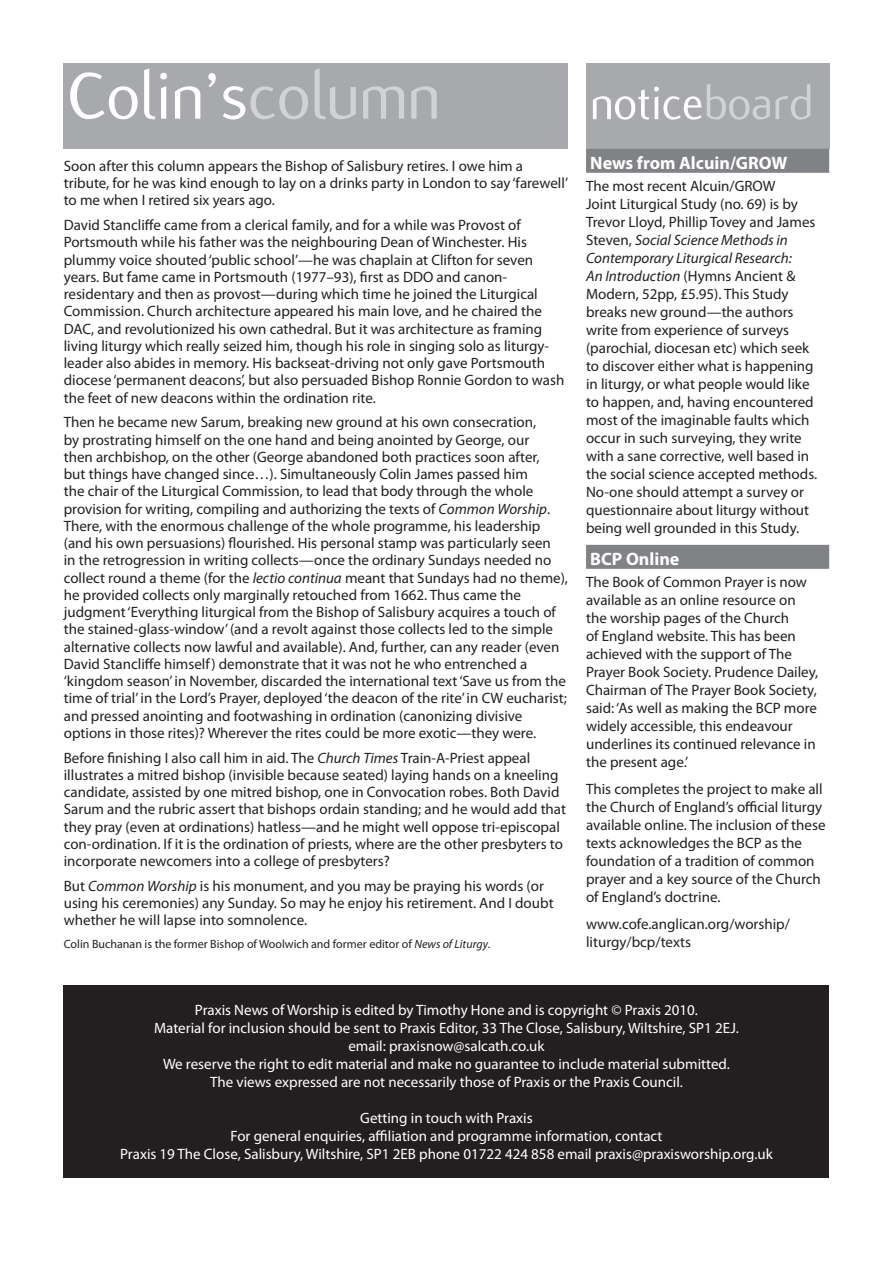
<style>
.page{position:relative;width:893px;height:1263px;background:#fff}
.page>*{position:absolute;margin:0;border:0;box-sizing:border-box;transform-origin:0 0}
.Header_text{font:72px "Flux";color:#fff}
.Header_text_medium{font:51px "Flux";color:#fff}
.Article_Header_2{font:700 18px "Myriad Pro";color:#fff}
.Column_body_tight_no{font:15px/17.2px "Myriad Pro";color:#231f20}
.Column_body_non-j{font:15px/18px "Myriad Pro";color:#231f20}
.Centred_body{font:15px "Myriad Pro";color:#fff}
.Author_biog{font:12px "Myriad Pro";color:#231f20}
.s1{color:#d1d2d4}
.s2{font-style:italic}
</style>
<div class="page">
<div style="left:64px;top:64px;width:504px;height:85px;background:#a8a9ad"></div>
<div style="left:586px;top:64px;width:243px;height:85px;background:#a8a9ad"></div>
<div style="left:64px;top:985px;width:765px;height:193px;background:#231f20"></div>
<div style="left:586px;top:149px;width:243px;height:24px;background:#808285"></div>
<div style="left:586px;top:545px;width:243px;height:24px;background:#808285"></div>
<p class="Header_text" style="left:68px;top:57px;width:374px">Colin’s<span class="s1">column</span></p>
<p class="Column_body_tight_no" style="left:64px;top:157px;width:506px">Soon after this column appears the Bishop of Salisbury retires. I owe him a tribute, for he was kind enough to lay on a drinks party in London to say ‘farewell’ to me when I retired six years ago.</p>
<p class="Column_body_tight_no" style="left:64px;top:216px;width:502px">David Stancliffe came from a clerical family, and for a while was Provost of Portsmouth while his father was the neighbouring Dean of Winchester. His plummy voice shouted ‘public school’—he was chaplain at Clifton for seven years. But fame came in Portsmouth (1977–93), first as DDO and canon&shy;residentary and then as provost—during which time he joined the Liturgical Commission. Church architecture appeared his main love, and he chaired the DAC, and revolutionized his own cathedral. But it was architecture as framing living liturgy which really seized him, though his role in singing solo as liturgy&shy;leader also abides in memory. His backseat-driving not only gave Portsmouth diocese ‘permanent deacons’, but also persuaded Bishop Ronnie Gordon to wash the feet of new deacons within the ordination rite.</p>
<p class="Column_body_tight_no" style="left:64px;top:413px;width:506px">Then he became new Sarum, breaking new ground at his own consecration,<br>by prostrating himself on the one hand and being anointed by George, our<br>then archbishop, on the other (George abandoned both practices soon after,<br>but things have changed since…). Simultaneously Colin James passed him<br>the chair of the Liturgical Commission, to lead that body through the whole provision for writing, compiling and authorizing the texts of <span class="s2">Common Worship</span>.<br>There, with the enormous challenge of the whole programme, his leadership (and his own persuasions) flourished. His personal stamp was particularly seen<br>in the retrogression in writing collects—once the ordinary Sundays needed no collect round a theme (for the <span class="s2">lectio continua</span> meant that Sundays had no theme), he provided collects only marginally retouched from 1662. Thus came the judgment ‘Everything liturgical from the Bishop of Salisbury acquires a touch of the stained-glass-window’ (and a revolt against those collects led to the simple alternative collects now lawful and available). And, further, can any reader (even David Stancliffe himself) demonstrate that it was not he who entrenched a ‘kingdom season’ in November, discarded the international text ‘Save us from the time of trial’ in the Lord’s Prayer, deployed ‘the deacon of the rite’ in CW eucharist; and pressed anointing and footwashing in ordination (canonizing divisive options in those rites)? Wherever the rites could be more exotic—they were.</p>
<p class="Column_body_tight_no" style="left:64px;top:749px;width:504px">Before finishing I also call him in aid. The <span class="s2">Church Times</span> Train-A-Priest appeal illustrates a mitred bishop (invisible because seated) laying hands on a kneeling candidate, assisted by one mitred bishop, one in Convocation robes. Both David Sarum and the rubric assert that bishops ordain standing; and he would add that they pray (even at ordinations) hatless—and he might well oppose tri-episcopal con-ordination. If it is the ordination of priests, where are the other presbyters to incorporate newcomers into a college of presbyters?</p>
<p class="Column_body_tight_no" style="left:64px;top:877px;width:491px">But <span class="s2">Common Worship</span> is his monument, and you may be praying his words (or using his ceremonies) any Sunday. So may he enjoy his retirement. And I doubt whether he will lapse into somnolence.</p>
<p class="Author_biog" style="left:64px;top:936px;width:428px">Colin Buchanan is the former Bishop of Woolwich and former editor of <span class="s2">News of Liturgy</span>.</p>
<p class="Header_text_medium" style="left:590px;top:75px;width:225px">notice<span class="s1">board</span></p>
<p class="Article_Header_2" style="left:590px;top:151px;width:199px">News from Alcuin/GROW</p>
<p class="Column_body_non-j" style="left:586px;top:177px;width:233px">The most recent Alcuin/GROW<br>Joint Liturgical Study (no. 69) is by Trevor Lloyd, Phillip Tovey and James Steven, <span class="s2">Social Science Methods in Contemporary Liturgical Research:<br>An Introduction</span> (Hymns Ancient &amp; Modern, 52pp, £5.95). This Study breaks new ground—the authors write from experience of surveys (parochial, diocesan etc) which seek to discover either what is happening in liturgy, or what people would like to happen, and, having encountered most of the imaginable faults which occur in such surveying, they write with a sane corrective, well based in the social science accepted methods.<br>No-one should attempt a survey or questionnaire about liturgy without being well grounded in this Study.</p>
<p class="Article_Header_2" style="left:590px;top:547px;width:91px">BCP Online</p>
<p class="Column_body_non-j" style="left:586px;top:573px;width:234px">The Book of Common Prayer is now available as an online resource on the worship pages of the Church<br>of England website. This has been achieved with the support of The Prayer Book Society. Prudence Dailey, Chairman of The Prayer Book Society, said: ‘As well as making the BCP more widely accessible, this endeavour underlines its continued relevance in the present age.’</p>
<p class="Column_body_non-j" style="left:586px;top:780px;width:241px">This completes the project to make all the Church of England’s official liturgy available online. The inclusion of these texts acknowledges the BCP as the foundation of a tradition of common prayer and a key source of the Church of England’s doctrine.</p>
<p class="Column_body_non-j" style="left:586px;top:915px;width:205px">www.cofe.anglican.org/worship/ liturgy/bcp/texts</p>
<p class="Centred_body" style="left:195px;top:1000px;width:505px">Praxis News of Worship is edited by Timothy Hone and is copyright © Praxis 2010.</p>
<p class="Centred_body" style="left:154px;top:1018px;width:586px">Material for inclusion should be sent to Praxis Editor, 33 The Close, Salisbury, Wiltshire, SP1 2EJ.</p>
<p class="Centred_body" style="left:348px;top:1036px;width:198px">email: praxisnow@salcath.co.uk</p>
<p class="Centred_body" style="left:163px;top:1054px;width:568px">We reserve the right to edit material and make no guarantee to include material submitted.</p>
<p class="Centred_body" style="left:210px;top:1072px;width:474px">The views expressed are not necessarily those of Praxis or the Praxis Council.</p>
<p class="Centred_body" style="left:360px;top:1108px;width:174px">Getting in touch with Praxis</p>
<p class="Centred_body" style="left:231px;top:1126px;width:433px">For general enquiries, affiliation and programme information, contact</p>
<p class="Centred_body" style="left:120px;top:1144px;width:654px">Praxis 19 The Close, Salisbury, Wiltshire, SP1 2EB phone 01722 424 858 email praxis@praxisworship.org.uk</p>
</div>
